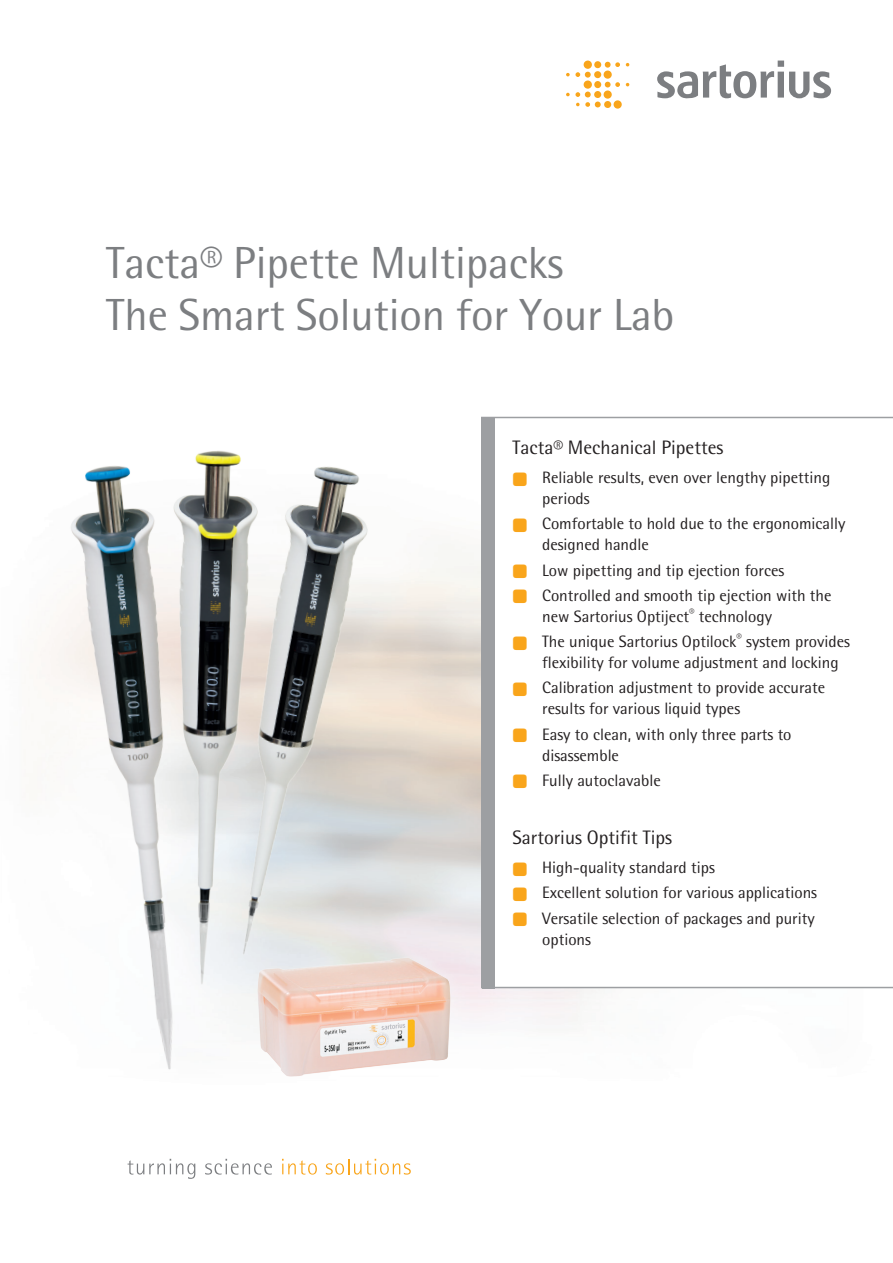
<style>
.page{position:relative;width:893px;height:1263px;background:#fff}
.page>*{position:absolute;margin:0;border:0;box-sizing:border-box;transform-origin:0 0}
.t1{font:45px/52.5px "Sartorius Rotis Sans 2013";letter-spacing:-.005em;color:#7c7e81}
.t2{font:19.5px "Sartorius Rotis Sans 2013";color:#231f20}
.t3{font:16.5px/25.2px "Sartorius Rotis Sans 2013";color:#231f20}
</style>
<div class="page">
<svg style="left:128px;top:1159px;width:67px;height:20px"></svg>
<svg style="left:205px;top:1159px;width:67px;height:15px"></svg>
<svg style="left:282px;top:1159px;width:35px;height:15px"></svg>
<svg style="left:326px;top:1159px;width:85px;height:15px"></svg>
<div style="left:584px;top:61px;width:8px;height:8px;background:#f9a51b;border-radius:50%"></div>
<svg style="left:614px;top:100px;width:8px;height:9px"></svg>
<svg style="left:566px;top:62px;width:54px;height:45px"></svg>
<svg style="left:657px;top:61px;width:174px;height:38px"></svg>
<img style="left:260px;top:1013px;width:213px;height:64px">
<img style="left:249px;top:466px;width:285px;height:547px">
<img style="left:40px;top:450px;width:209px;height:620px">
<svg style="left:481px;top:417px;width:412px;height:571px"></svg>
<div style="left:482px;top:417px;width:12px;height:571px;background:#9d9fa2"></div>
<h1 class="t1" style="left:106px;top:236px;width:570px">Tacta® Pipette Multipacks<br>The Smart Solution for Your Lab</h1>
<p class="t2" style="left:512px;top:435px;width:212px">Tacta® Mechanical Pipettes</p>
<p class="t3" style="left:542px;top:467px;width:290px;line-height:21px;text-indent:-30px"><sub>⹅</sub> Reliable results, even over lengthy pipetting periods</p>
<p class="t3" style="left:542px;top:513px;width:305px;line-height:21px;text-indent:-30px"><sub>⹅</sub> Comfortable to hold due to the ergonomically designed handle</p>
<p class="t3" style="left:512px;top:557px;width:321px"><sub>⹅</sub> Low pipetting and tip ejection forces<br><sub>⹅</sub> Controlled and smooth tip ejection with the</p>
<p class="t3" style="left:512px;top:603px;width:339px;text-indent:30px">new Sartorius Optiject<sup>®</sup> technology<br><sub>⹅</sub> The unique Sartorius Optilock<sup>®</sup> system provides</p>
<p class="t3" style="left:512px;top:650px;width:328px;text-indent:30px">flexibility for volume adjustment and locking <sub>⹅</sub> Calibration adjustment to provide accurate</p>
<p class="t3" style="left:512px;top:696px;width:281px;text-indent:30px">results for various liquid types<br><sub>⹅</sub> Easy to clean, with only three parts to</p>
<p class="t3" style="left:512px;top:742px;width:150px;text-indent:30px">disassemble<br><sub>⹅</sub> Fully autoclavable</p>
<p class="t2" style="left:512px;top:825px;width:161px">Sartorius Optifit Tips</p>
<p class="t3" style="left:512px;top:855px;width:306px"><sub>⹅</sub> High-quality standard tips<br><sub>⹅</sub> Excellent solution for various applications <sub>⹅</sub> Versatile selection of packages and purity</p>
<p class="t3" style="left:542px;top:926px;width:50px">options</p>
</div>
